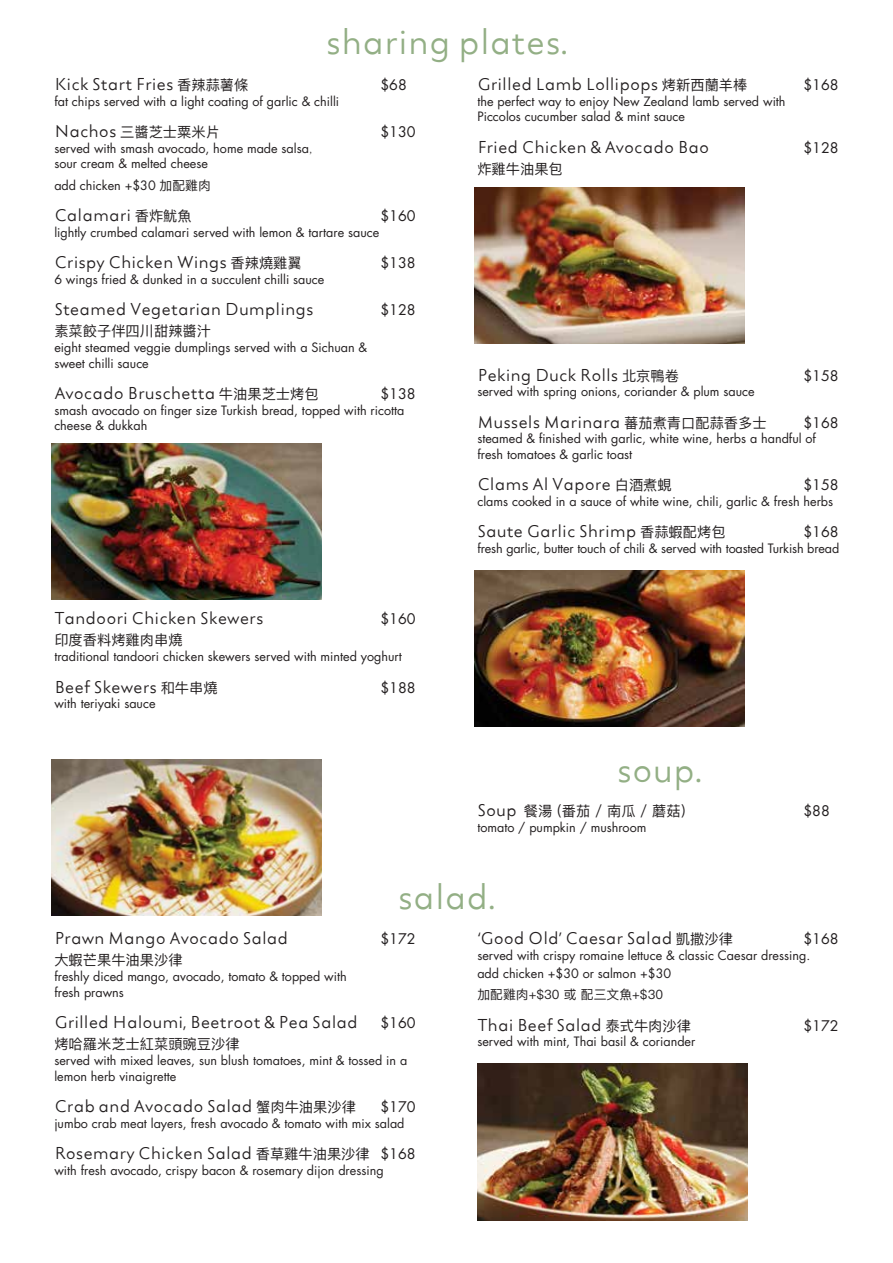
<style>
.page{position:relative;width:893px;height:1263px;background:#fff}
.page>*{position:absolute;margin:0;border:0;box-sizing:border-box;transform-origin:0 0}
.t1{font:34.95px "LC Trinidad";color:#93af85}
.t2{font:17.1px "LC Trinidad";color:#231f20}
.t3{font:14.25px "Futura LT";color:#231f20}
.t4{font:14.25px "Ping Fang HK";color:#231f20}
.t5{font:12.9px "Ping Fang HK";color:#231f20}
.t6{font:12.6px/15.6px "Futura LT";color:#231f20}
.s1{font-family:"Ping Fang HK";font-size:14.25px}
.s2{font-family:"LC Trinidad";font-size:17.1px}
.s3{font-family:"Adobe Ming Std";font-weight:300}
.s4{font-family:"Ping Fang HK";font-size:12.9px}
.s5{font-family:"Futura LT";font-size:14.25px}
</style>
<div class="page">
<img style="left:475px;top:188px;width:270px;height:155px">
<img style="left:52px;top:444px;width:270px;height:156px">
<img style="left:477px;top:1064px;width:271px;height:156px">
<img style="left:475px;top:571px;width:270px;height:156px">
<img style="left:52px;top:759px;width:270px;height:156px">
<h1 class="t1" style="left:326px;top:19px;width:243px">sharing plates.</h1>
<h2 class="t2" style="left:54px;top:73px;width:196px">Kick Start Fries <span class="s1">香辣蒜薯條</span></h2>
<p class="t3" style="left:380px;top:75px;width:28px">$68</p>
<p class="t6" style="left:54px;top:93px;width:286px">fat chips served with a light coating of garlic &amp; chilli</p>
<p class="t4" style="left:54px;top:123px;width:167px"><span class="s2">Nachos</span> 三醬芝士粟米片</p>
<p class="t3" style="left:380px;top:123px;width:37px">$130</p>
<p class="t6" style="left:54px;top:140px;width:259px">served with smash avocado, home made salsa<span class="s3">, </span>sour cream &amp; melted cheese</p>
<p class="t6" style="left:54px;top:177px;width:158px">add chicken +$30 <span class="s4">加配雞肉</span></p>
<h2 class="t2" style="left:54px;top:204px;width:139px">Calamari <span class="s1">香炸魷魚</span></h2>
<p class="t3" style="left:380px;top:207px;width:37px">$160</p>
<p class="t6" style="left:54px;top:224px;width:326px">lightly crumbed calamari served with lemon &amp; tartare sauce</p>
<h2 class="t2" style="left:54px;top:251px;width:249px">Crispy Chicken Wings <span class="s1">香辣燒雞翼</span></h2>
<p class="t3" style="left:380px;top:254px;width:37px">$138</p>
<p class="t6" style="left:54px;top:271px;width:272px">6 wings fried &amp; dunked in a succulent chilli sauce</p>
<h2 class="t2" style="left:54px;top:298px;width:261px">Steamed Vegetarian Dumplings</h2>
<p class="t3" style="left:380px;top:301px;width:37px">$128</p>
<p class="t4" style="left:54px;top:323px;width:158px">素菜餃子伴四川甜辣醬汁</p>
<p class="t6" style="left:54px;top:340px;width:314px">eight steamed veggie dumplings served with a Sichuan &amp; sweet chilli sauce</p>
<h2 class="t2" style="left:54px;top:382px;width:266px">Avocado Bruschetta <span class="s1">牛油果芝士烤包</span></h2>
<p class="t3" style="left:380px;top:385px;width:37px">$138</p>
<p class="t6" style="left:54px;top:402px;width:352px">smash avocado on finger size Turkish bread, topped with ricotta cheese &amp; dukkah</p>
<h2 class="t2" style="left:54px;top:607px;width:211px">Tandoori Chicken Skewers</h2>
<p class="t3" style="left:380px;top:610px;width:37px">$160</p>
<p class="t4" style="left:54px;top:632px;width:130px">印度香料烤雞肉串燒</p>
<p class="t6" style="left:54px;top:649px;width:349px">traditional tandoori chicken skewers served with minted yoghurt</p>
<h2 class="t2" style="left:54px;top:675px;width:165px">Beef Skewers <span class="s1">和牛串燒</span></h2>
<p class="t3" style="left:380px;top:678px;width:37px">$188</p>
<p class="t6" style="left:54px;top:696px;width:103px">with teriyaki sauce</p>
<h2 class="t2" style="left:477px;top:73px;width:272px">Grilled Lamb Lollipops <span class="s1">烤新西蘭羊棒</span></h2>
<p class="t3" style="left:803px;top:75px;width:37px">$168</p>
<p class="t6" style="left:477px;top:93px;width:310px">the perfect way to enjoy New Zealand lamb served with<br>Piccolos cucumber salad &amp; mint sauce</p>
<h2 class="t2" style="left:477px;top:135px;width:233px">Fried Chicken &amp; Avocado Bao</h2>
<p class="t3" style="left:803px;top:138px;width:37px">$128</p>
<p class="t4" style="left:477px;top:160px;width:87px">炸雞牛油果包</p>
<h2 class="t2" style="left:477px;top:363px;width:203px">Peking Duck Rolls <span class="s1">北京鴨卷</span></h2>
<p class="t3" style="left:803px;top:366px;width:37px">$158</p>
<p class="t6" style="left:477px;top:384px;width:279px">served with spring onions, coriander &amp; plum sauce</p>
<h2 class="t2" style="left:477px;top:410px;width:291px">Mussels Marinara <span class="s1">蕃茄煮青口配蒜香多士</span></h2>
<p class="t3" style="left:803px;top:413px;width:37px">$168</p>
<p class="t6" style="left:477px;top:431px;width:340px">steamed &amp; finished with garlic, white wine, herbs a handful of fresh tomatoes &amp; garlic toast</p>
<h2 class="t2" style="left:477px;top:473px;width:196px">Clams Al Vapore <span class="s1">白酒煮蜆</span></h2>
<p class="t3" style="left:803px;top:476px;width:37px">$158</p>
<p class="t6" style="left:477px;top:494px;width:357px">clams cooked in a sauce of white wine, chili, garlic &amp; fresh herbs</p>
<h2 class="t2" style="left:477px;top:520px;width:250px">Saute Garlic Shrimp <span class="s1">香蒜蝦配烤包</span></h2>
<p class="t3" style="left:803px;top:523px;width:37px">$168</p>
<p class="t6" style="left:477px;top:541px;width:363px">fresh garlic, butter touch of chili &amp; served with toasted Turkish bread</p>
<h1 class="t1" style="left:617px;top:747px;width:87px">soup.</h1>
<p class="t4" style="left:477px;top:802px;width:210px"><span class="s2">Soup</span> 餐湯 (番茄 / 南瓜 / 蘑菇)</p>
<p class="t3" style="left:803px;top:801px;width:28px">$88</p>
<p class="t6" style="left:477px;top:819px;width:171px">tomato / pumpkin / mushroom</p>
<h1 class="t1" style="left:398px;top:874px;width:99px">salad.</h1>
<h2 class="t2" style="left:54px;top:927px;width:235px">Prawn Mango Avocado Salad</h2>
<p class="t3" style="left:380px;top:929px;width:37px">$172</p>
<p class="t4" style="left:54px;top:951px;width:130px">大蝦芒果牛油果沙律</p>
<p class="t6" style="left:54px;top:968px;width:294px">freshly diced mango, avocado, tomato &amp; topped with fresh prawns</p>
<h2 class="t2" style="left:54px;top:1011px;width:305px">Grilled Haloumi, Beetroot &amp; Pea Salad</h2>
<p class="t3" style="left:380px;top:1013px;width:37px">$160</p>
<p class="t4" style="left:54px;top:1035px;width:187px">烤哈羅米芝士紅菜頭豌豆沙律</p>
<p class="t6" style="left:54px;top:1053px;width:354px">served with mixed leaves, sun blush tomatoes, mint &amp; tossed in a lemon herb vinaigrette</p>
<h2 class="t2" style="left:54px;top:1095px;width:303px">Crab and Avocado Salad <span class="s1">蟹肉牛油果沙律</span></h2>
<p class="t3" style="left:380px;top:1098px;width:37px">$170</p>
<p class="t6" style="left:54px;top:1115px;width:352px">jumbo crab meat layers, fresh avocado &amp; tomato with mix salad</p>
<h2 class="t2" style="left:54px;top:1142px;width:363px">Rosemary Chicken Salad <span class="s1">香草雞牛油果沙律</span> <span class="s5">$168</span></h2>
<p class="t6" style="left:54px;top:1162px;width:331px">with fresh avocado, crispy bacon &amp; rosemary dijon dressing</p>
<h2 class="t2" style="left:477px;top:927px;width:257px">‘Good Old’ Caesar Salad <span class="s1">凱撒沙律</span></h2>
<p class="t3" style="left:803px;top:929px;width:37px">$168</p>
<p class="t6" style="left:477px;top:946px;width:334px;line-height:18.6px">served with crispy romaine lettuce &amp; classic Caesar dressing. add chicken +$30 or salmon +$30</p>
<p class="t5" style="left:477px;top:987px;width:187px">加配雞肉+$30 或 配三文魚+$30</p>
<h2 class="t2" style="left:477px;top:1014px;width:215px">Thai Beef Salad <span class="s1">泰式牛肉沙律</span></h2>
<p class="t3" style="left:803px;top:1016px;width:37px">$172</p>
<p class="t6" style="left:477px;top:1034px;width:219px">served with mint, Thai basil &amp; coriander</p>
</div>
